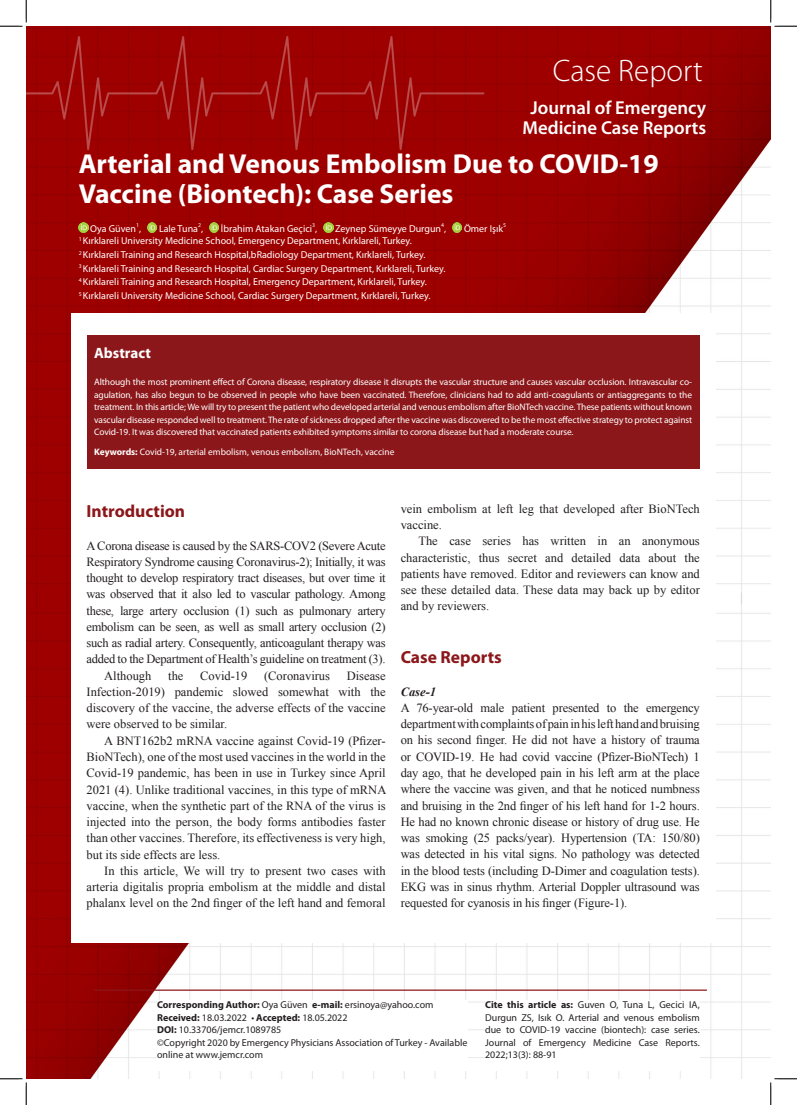
<style>
.page{position:relative;width:797px;height:1105px;background:#fff}
.page>*{position:absolute;margin:0;border:0;box-sizing:border-box;transform-origin:0 0}
.t1{font:300 31.25px "Myriad Pro";color:#fff}
.t2{font:700 27.5px/29.6px "Myriad Pro";color:#fff}
.t3{font:600 18.75px "Myriad Pro";color:#fff}
.metin{font:700 17.5px "Myriad Pro";color:#8c171a}
.t4{font:700 15px "Myriad Pro";color:#fff}
.metin-2{font:12.5px/16.2px "Times New Roman";color:#231f20;text-align:justify}
.metin-3{font:italic 700 12.5px "Times New Roman";color:#231f20}
.t5{font:10px "Myriad Pro";color:#fff}
.t6{font:10px/12.5px "Myriad Pro";color:#231f20}
.t7{font:700 10px "Myriad Pro";color:#231f20}
.t8{font:9.38px/12.5px "Myriad Pro";letter-spacing:-.01em;color:#fff;text-align:justify}
.t9{font:5.88px "Myriad Pro";color:#fff}
.s1{font-weight:700}
.s2{font-weight:400}
</style>
<div class="page">
<img style="left:26px;top:26px;width:744px;height:1053px">
<div style="left:71px;top:313px;width:644px;height:630px;background:#fff"></div>
<div style="left:157px;top:1001px;width:310px;height:70px;background:#fff"></div>
<hr style="left:94px;top:989px;width:613px;height:2px;background:#8c171a">
<div style="left:87px;top:335px;width:612px;height:133px;background:#8c171a"></div>
<svg style="left:79px;top:223px;width:9px;height:9px"></svg>
<svg style="left:147px;top:223px;width:10px;height:9px"></svg>
<svg style="left:209px;top:223px;width:10px;height:9px"></svg>
<svg style="left:324px;top:223px;width:9px;height:9px"></svg>
<svg style="left:452px;top:223px;width:10px;height:9px"></svg>
<div style="left:485px;top:1001px;width:214px;height:70px;background:#fff"></div>
<svg style="left:0;top:0;width:27px;height:27px"></svg>
<svg style="left:0;top:1078px;width:27px;height:27px"></svg>
<svg style="left:770px;top:0;width:27px;height:27px"></svg>
<svg style="left:770px;top:1078px;width:27px;height:27px"></svg>
<p class="t1" style="left:552px;top:53px;width:152px">Case Report</p>
<p class="t3" style="left:530px;top:96px;width:177px">Journal of Emergency</p>
<p class="t3" style="left:522px;top:116px;width:185px">Medicine Case Reports</p>
<p class="t2" style="left:79px;top:148px;width:581px">Arterial and Venous Embolism Due to COVID-19<br>Vaccine (Biontech): Case Series</p>
<p class="t9" style="left:198px;top:222px;width:4px">2</p>
<p class="t5" style="left:221px;top:223px;width:98px">İbrahim Atakan Geçici ,</p>
<p class="t9" style="left:312px;top:222px;width:4px">3</p>
<p class="t9" style="left:136px;top:222px;width:4px">1</p>
<p class="t5" style="left:159px;top:223px;width:46px">Lale Tuna ,</p>
<p class="t5" style="left:90px;top:223px;width:52px">Oya Güven ,</p>
<p class="t9" style="left:441px;top:222px;width:4px">4</p>
<p class="t5" style="left:464px;top:223px;width:41px">Ömer Işık</p>
<p class="t9" style="left:503px;top:222px;width:4px">5</p>
<p class="t5" style="left:335px;top:223px;width:112px">Zeynep Sümeyye Durgun ,</p>
<p class="t5" style="left:79px;top:235px;width:335px"><sup>1</sup> Kırklareli University Medicine School, Emergency Department, Kırklareli, Turkey.</p>
<p class="t5" style="left:79px;top:248px;width:348px"><sup>2</sup> Kırklareli Training and Research Hospital,bRadiology Department, Kırklareli, Turkey.</p>
<p class="t5" style="left:79px;top:262px;width:368px"><sup>3</sup> Kırklareli Training and Research Hospital, Cardiac Surgery Department, Kırklareli, Turkey.</p>
<p class="t5" style="left:79px;top:276px;width:350px"><sup>4</sup> Kırklareli Training and Research Hospital, Emergency Department, Kırklareli, Turkey.</p>
<p class="t5" style="left:79px;top:290px;width:353px"><sup>5</sup> Kırklareli University Medicine School, Cardiac Surgery Department, Kırklareli, Turkey.</p>
<p class="t4" style="left:94px;top:343px;width:58px">Abstract</p>
<p class="t8" style="left:94px;top:375px;width:599px">Although the most prominent effect of Corona disease, respiratory disease it disrupts the vascular structure and causes vascular occlusion. Intravascular co&shy;agulation, has also begun to be observed in people who have been vaccinated. Therefore, clinicians had to add anti-coagulants or antiaggregants to the treatment. In this article; We will try to present the patient who developed arterial and venous embolism after BioNTech vaccine. These patients without known vascular disease responded well to treatment. The rate of sickness dropped after the vaccine was discovered to be the most effective strategy to protect against Covid-19. It was discovered that vaccinated patients exhibited symptoms similar to corona disease but had a moderate course.</p>
<p class="t8" style="left:94px;top:445px;width:302px"><span class="s1">Keywords:</span> Covid-19, arterial embolism, venous embolism, BioNTech, vaccine</p>
<p class="metin" style="left:86px;top:500px;width:100px">Introduction</p>
<p class="metin-2" style="left:86px;top:537px;width:301px">A Corona disease is caused by the SARS-COV2 (Severe Acute Respiratory Syndrome causing Coronavirus-2); Initially, it was thought to develop respiratory tract diseases, but over time it was observed that it also led to vascular pathology. Among these, large artery occlusion (1) such as pulmonary artery embolism can be seen, as well as small artery occlusion (2) such as radial artery. Consequently, anticoagulant therapy was added to the Department of Health’s guideline on treatment (3).</p>
<p class="metin-2" style="left:104px;top:667px;width:49px">Although</p>
<p class="metin-2" style="left:168px;top:667px;width:17px">the</p>
<p class="metin-2" style="left:200px;top:667px;width:49px">Covid-19</p>
<p class="metin-2" style="left:264px;top:667px;width:67px">(Coronavirus</p>
<p class="metin-2" style="left:86px;top:667px;width:301px;text-indent:260px">Disease Infection-2019) pandemic slowed somewhat with the discovery of the vaccine, the adverse effects of the vaccine were observed to be similar.</p>
<p class="metin-2" style="left:86px;top:732px;width:301px;text-indent:18px">A BNT162b2 mRNA vaccine against Covid-19 (Pfizer-BioNTech), one of the most used vaccines in the world in the Covid-19 pandemic, has been in use in Turkey since April 2021 (4). Unlike traditional vaccines, in this type of mRNA vaccine, when the synthetic part of the RNA of the virus is injected into the person, the body forms antibodies faster than other vaccines. Therefore, its effectiveness is very high, but its side effects are less.</p>
<p class="metin-2" style="left:86px;top:862px;width:301px;text-indent:18px">In this article, We will try to present two cases with arteria digitalis propria embolism at the middle and distal phalanx level on the 2nd finger of the left hand and femoral</p>
<p class="metin-2" style="left:400px;top:500px;width:301px">vein embolism at left leg that developed after BioNTech vaccine.</p>
<p class="metin-2" style="left:400px;top:533px;width:301px;text-indent:18px">The case series has written in an anonymous characteristic, thus secret and detailed data about the patients have removed. Editor and reviewers can know and see these detailed data. These data may back up by editor and by reviewers.</p>
<p class="metin" style="left:400px;top:646px;width:103px">Case Reports</p>
<p class="metin-3" style="left:400px;top:683px;width:37px">Case-1</p>
<p class="metin-2" style="left:400px;top:699px;width:301px">A 76-year-old male patient presented to the emergency department with complaints of pain in his left hand and bruising on his second finger. He did not have a history of trauma or COVID-19. He had covid vaccine (Pfizer-BioNTech) 1 day ago, that he developed pain in his left arm at the place where the vaccine was given, and that he noticed numbness and bruising in the 2nd finger of his left hand for 1-2 hours.<br>He had no known chronic disease or history of drug use. He was smoking (25 packs/year). Hypertension (TA: 150/80) was detected in his vital signs. No pathology was detected in the blood tests (including D-Dimer and coagulation tests).<br>EKG was in sinus rhythm. Arterial Doppler ultrasound was requested for cyanosis in his finger (Figure-1).</p>
<p class="t7" style="left:157px;top:998px;width:278px">Corresponding Author: <span class="s2">Oya Güven</span> e-mail: <span class="s2">ersinoya@yahoo.com</span></p>
<p class="t6" style="left:157px;top:1011px;width:192px"><span class="s1">Received:</span> 18.03.2022 • <span class="s1">Accepted:</span> 18.05.2022</p>
<p class="t6" style="left:157px;top:1023px;width:126px"><span class="s1">DOI:</span> 10.33706/jemcr.1089785</p>
<p class="t6" style="left:157px;top:1036px;width:312px">©Copyright 2020 by Emergency Physicians Association of Turkey - Available online at www.jemcr.com</p>
<p class="t6" style="left:485px;top:998px;width:216px;text-align:justify"><span class="s1">Cite this article as:</span> Guven O, Tuna L, Gecici IA, Durgun ZS, Isık O. Arterial and venous embolism due to COVID-19 vaccine (biontech): case series.<br>Journal of Emergency Medicine Case Reports.<br>2022;13(3): 88-91</p>
</div>
